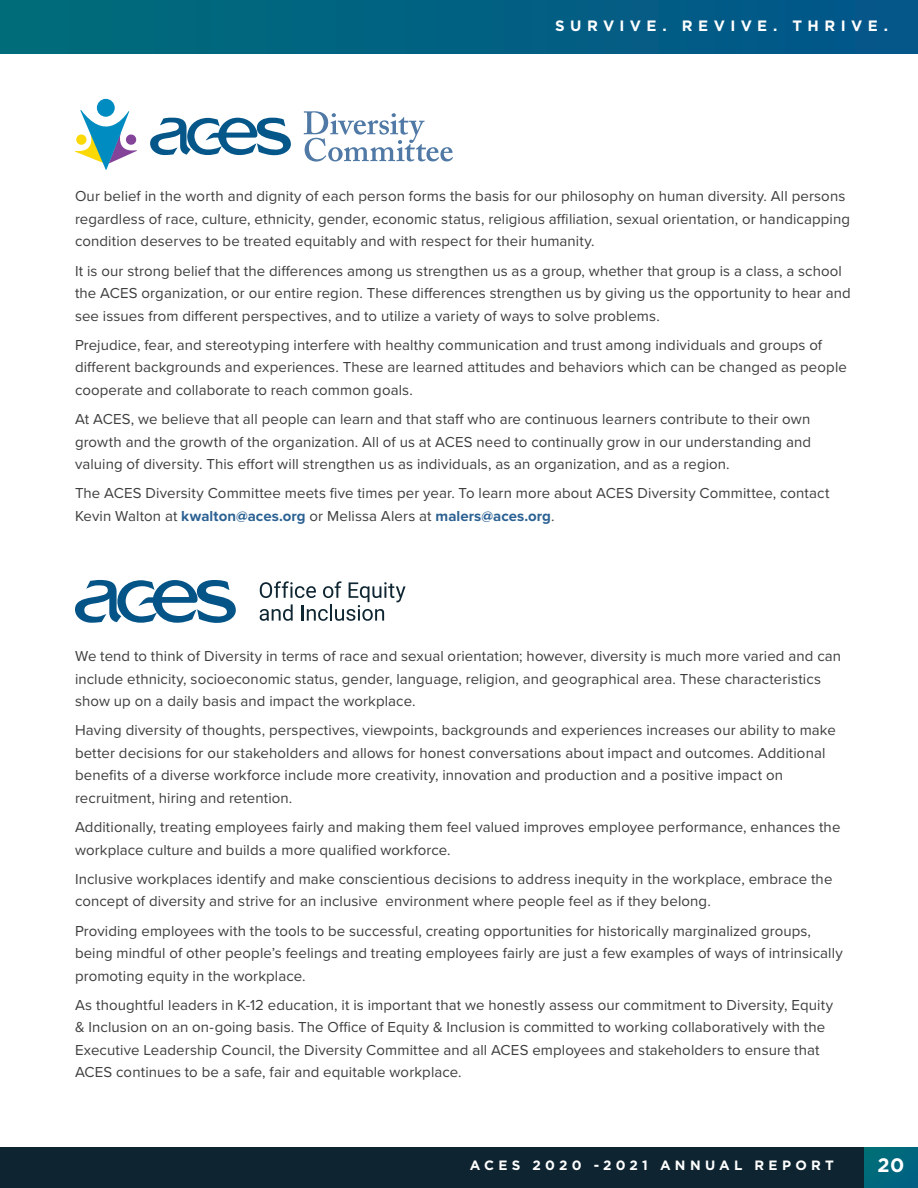
<style>
.page{position:relative;width:918px;height:1188px;background:#fff}
.page>*{position:absolute;margin:0;border:0;box-sizing:border-box;transform-origin:0 0}
.t1{font:700 19.5px "Gotham";color:#fff}
.t2{font:15px/22.5px "Proxima Nova";letter-spacing:.005em;color:#3e3e3f}
.t3{font:700 15px "Gotham";letter-spacing:.36em;color:#fff}
.t4{font:700 13.5px "Gotham";letter-spacing:.315em;color:#fff}
.s1{font-weight:700;color:#2b6193}
</style>
<div class="page">
<div style="left:864px;top:1147px;width:54px;height:41px;background:#00677c"></div>
<div style="left:0;top:0;width:918px;height:54px;background:#006182"></div>
<div style="left:0;top:1148px;width:864px;height:40px;background:#0e2431"></div>
<svg style="left:75px;top:580px;width:161px;height:43px"></svg>
<svg style="left:260px;top:581px;width:146px;height:40px"></svg>
<svg style="left:150px;top:117px;width:141px;height:39px"></svg>
<svg style="left:304px;top:111px;width:149px;height:51px"></svg>
<div style="left:97px;top:99px;width:18px;height:18px;background:#008cc0;border-radius:50%"></div>
<svg style="left:75px;top:110px;width:62px;height:60px"></svg>
<p class="t3" style="left:555px;top:16px;width:334px">SURVIVE. REVIVE. THRIVE.</p>
<p class="t2" style="left:75px;top:184px;width:777px">Our belief in the worth and dignity of each person forms the basis for our philosophy on human diversity. All persons regardless of race, culture, ethnicity, gender, economic status, religious affiliation, sexual orientation, or handicapping condition deserves to be treated equitably and with respect for their humanity.</p>
<p class="t2" style="left:75px;top:259px;width:777px">It is our strong belief that the differences among us strengthen us as a group, whether that group is a class, a school the ACES organization, or our entire region. These differences strengthen us by giving us the opportunity to hear and see issues from different perspectives, and to utilize a variety of ways to solve problems.</p>
<p class="t2" style="left:75px;top:333px;width:773px">Prejudice, fear, and stereotyping interfere with healthy communication and trust among individuals and groups of different backgrounds and experiences. These are learned attitudes and behaviors which can be changed as people cooperate and collaborate to reach common goals.</p>
<p class="t2" style="left:75px;top:407px;width:738px;text-align:justify">At ACES, we believe that all people can learn and that staff who are continuous learners contribute to their own growth and the growth of the organization. All of us at ACES need to continually grow in our understanding and valuing of diversity. This effort will strengthen us as individuals, as an organization, and as a region.</p>
<p class="t2" style="left:75px;top:481px;width:756px">The ACES Diversity Committee meets five times per year. To learn more about ACES Diversity Committee, contact<br>Kevin Walton at <span class="s1">kwalton@aces.org</span> or Melissa Alers at <span class="s1">malers@aces.org</span>.</p>
<p class="t2" style="left:75px;top:644px;width:768px">We tend to think of Diversity in terms of race and sexual orientation; however, diversity is much more varied and can include ethnicity, socioeconomic status, gender, language, religion, and geographical area. These characteristics show up on a daily basis and impact the workplace.</p>
<p class="t2" style="left:75px;top:719px;width:762px">Having diversity of thoughts, perspectives, viewpoints, backgrounds and experiences increases our ability to make better decisions for our stakeholders and allows for honest conversations about impact and outcomes. Additional benefits of a diverse workforce include more creativity, innovation and production and a positive impact on recruitment, hiring and retention.</p>
<p class="t2" style="left:75px;top:815px;width:767px">Additionally, treating employees fairly and making them feel valued improves employee performance, enhances the workplace culture and builds a more qualified workforce.</p>
<p class="t2" style="left:75px;top:867px;width:759px">Inclusive workplaces identify and make conscientious decisions to address inequity in the workplace, embrace the concept of diversity and strive for an inclusive environment where people feel as if they belong.</p>
<p class="t2" style="left:75px;top:919px;width:769px">Providing employees with the tools to be successful, creating opportunities for historically marginalized groups, being mindful of other people’s feelings and treating employees fairly are just a few examples of ways of intrinsically promoting equity in the workplace.</p>
<p class="t2" style="left:75px;top:993px;width:760px">As thoughtful leaders in K-12 education, it is important that we honestly assess our commitment to Diversity, Equity &amp; Inclusion on an on-going basis. The Office of Equity &amp; Inclusion is committed to working collaboratively with the Executive Leadership Council, the Diversity Committee and all ACES employees and stakeholders to ensure that ACES continues to be a safe, fair and equitable workplace.</p>
<p class="t4" style="left:470px;top:1157px;width:366px">ACES 2020 -2021 ANNUAL REPORT</p>
<h1 class="t1" style="left:878px;top:1152px;width:28px">20</h1>
</div>
